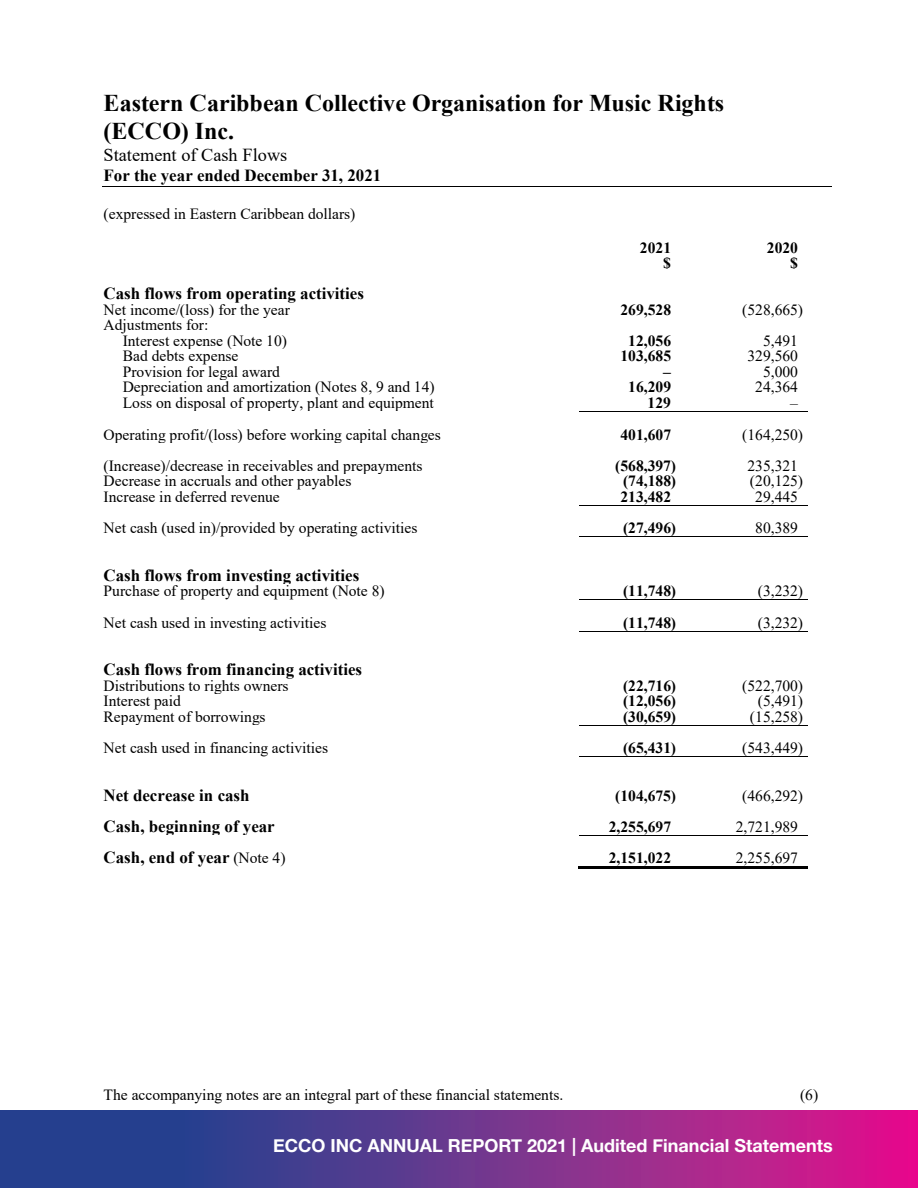
<style>
.page{position:relative;width:918px;height:1188px;background:#fff}
.page>*{position:absolute;margin:0;border:0;box-sizing:border-box;transform-origin:0 0}
.t1{font:700 24px/27.6px "Times New Roman";color:#000}
.t2{font:18.3px "Times New Roman";color:#000}
.t3{font:700 18px "Helvetica Neue";color:#fff}
.t4{font:700 16.95px "Times New Roman";color:#000}
.t5{font:15.6px/15.6px "Times New Roman";color:#000}
.t6{font:700 15.6px/15.5px "Times New Roman";color:#000;text-align:right}
.s1{font-weight:400;color:#fff}
.s2{font-weight:400;font-size:15.6px}
</style>
<div class="page">
<svg style="left:0;top:1110px;width:918px;height:78px;background:#6f328d"></svg>
<hr style="left:102px;top:186px;width:730px;height:1px;background:#000">
<hr style="left:580px;top:411px;width:101px;height:1px;background:#000">
<svg style="left:681px;top:411px;width:26px;height:1px"></svg>
<hr style="left:707px;top:411px;width:101px;height:1px;background:#000">
<hr style="left:580px;top:505px;width:101px;height:1px;background:#000">
<svg style="left:681px;top:505px;width:26px;height:1px"></svg>
<hr style="left:707px;top:505px;width:101px;height:1px;background:#000">
<hr style="left:580px;top:536px;width:101px;height:1px;background:#000">
<svg style="left:681px;top:536px;width:26px;height:1px"></svg>
<hr style="left:707px;top:536px;width:101px;height:1px;background:#000">
<hr style="left:580px;top:599px;width:101px;height:1px;background:#000">
<svg style="left:681px;top:599px;width:26px;height:1px"></svg>
<hr style="left:707px;top:599px;width:101px;height:1px;background:#000">
<hr style="left:580px;top:631px;width:101px;height:1px;background:#000">
<svg style="left:681px;top:631px;width:26px;height:1px"></svg>
<hr style="left:707px;top:631px;width:101px;height:1px;background:#000">
<hr style="left:580px;top:725px;width:101px;height:1px;background:#000">
<svg style="left:681px;top:725px;width:26px;height:1px"></svg>
<hr style="left:707px;top:725px;width:101px;height:1px;background:#000">
<hr style="left:580px;top:756px;width:101px;height:1px;background:#000">
<svg style="left:681px;top:756px;width:26px;height:1px"></svg>
<hr style="left:707px;top:756px;width:101px;height:1px;background:#000">
<hr style="left:580px;top:835px;width:101px;height:1px;background:#000">
<svg style="left:681px;top:835px;width:26px;height:1px"></svg>
<hr style="left:707px;top:835px;width:101px;height:1px;background:#000">
<hr style="left:579px;top:866px;width:102px;height:3px;background:#000">
<hr style="left:682px;top:866px;width:24px;height:3px;background:#000">
<hr style="left:708px;top:866px;width:100px;height:3px;background:#000">
<p class="t1" style="left:104px;top:89px;width:622px">Eastern Caribbean Collective Organisation for Music Rights (ECCO) Inc.</p>
<p class="t2" style="left:104px;top:142px;width:185px">Statement of Cash Flows</p>
<p class="t4" style="left:104px;top:163px;width:279px">For the year ended December 31, 2021</p>
<p class="t5" style="left:104px;top:205px;width:253px">(expressed in Eastern Caribbean dollars)</p>
<p class="t6" style="left:640px;top:239px;width:33px">2021 $</p>
<p class="t6" style="left:767px;top:239px;width:33px">2020 $</p>
<p class="t4" style="left:104px;top:281px;width:262px">Cash flows from operating activities</p>
<p class="t5" style="left:104px;top:301px;width:188px">Net income/(loss) for the year</p>
<p class="t6" style="left:621px;top:301px;width:70px">269,528 <span class="s1">3</span></p>
<p class="t5" style="left:742px;top:301px;width:62px">(528,665)</p>
<p class="t5" style="left:123px;top:317px;width:166px;text-indent:-19px">Adjustments for:<br>Interest expense (Note 10)</p>
<p class="t6" style="left:628px;top:332px;width:44px">12,056</p>
<p class="t5" style="left:763px;top:332px;width:37px">5,491</p>
<p class="t5" style="left:123px;top:348px;width:117px">Bad debts expense</p>
<p class="t6" style="left:621px;top:348px;width:52px">103,685</p>
<p class="t5" style="left:747px;top:348px;width:52px">329,560</p>
<p class="t5" style="left:123px;top:363px;width:159px">Provision for legal award</p>
<p class="t6" style="left:663px;top:363px;width:9px">–</p>
<p class="t5" style="left:763px;top:363px;width:37px">5,000</p>
<p class="t5" style="left:123px;top:379px;width:313px">Depreciation and amortization (Notes 8, 9 and 14)</p>
<p class="t6" style="left:628px;top:379px;width:44px">16,209</p>
<p class="t5" style="left:755px;top:379px;width:44px">24,364</p>
<p class="t5" style="left:123px;top:394px;width:313px">Loss on disposal of property, plant and equipment</p>
<p class="t6" style="left:648px;top:394px;width:25px">129</p>
<p class="t5" style="left:790px;top:394px;width:9px">–</p>
<p class="t5" style="left:104px;top:426px;width:339px">Operating profit/(loss) before working capital changes</p>
<p class="t6" style="left:621px;top:426px;width:78px">401,607 <span class="s1">11</span></p>
<p class="t5" style="left:742px;top:426px;width:62px">(164,250)</p>
<p class="t5" style="left:104px;top:457px;width:320px">(Increase)/decrease in receivables and prepayments</p>
<p class="t6" style="left:615px;top:457px;width:62px">(568,397)</p>
<p class="t5" style="left:747px;top:457px;width:52px">235,321</p>
<p class="t5" style="left:104px;top:473px;width:249px">Decrease in accruals and other payables</p>
<p class="t6" style="left:623px;top:473px;width:55px">(74,188)</p>
<p class="t5" style="left:750px;top:473px;width:55px">(20,125)</p>
<p class="t5" style="left:104px;top:488px;width:178px">Increase in deferred revenue</p>
<p class="t6" style="left:621px;top:488px;width:52px">213,482</p>
<p class="t5" style="left:755px;top:488px;width:44px">29,445</p>
<p class="t5" style="left:104px;top:520px;width:315px">Net cash (used in)/provided by operating activities</p>
<p class="t6" style="left:623px;top:520px;width:75px">(27,496) <span class="s1">17</span></p>
<p class="t5" style="left:755px;top:520px;width:44px">80,389</p>
<p class="t4" style="left:104px;top:563px;width:257px">Cash flows from investing activities</p>
<p class="t5" style="left:104px;top:583px;width:282px">Purchase of property and equipment (Note 8)</p>
<p class="t6" style="left:623px;top:583px;width:75px">(11,748) <span class="s1">21</span></p>
<p class="t5" style="left:758px;top:583px;width:47px">(3,232)</p>
<p class="t5" style="left:104px;top:614px;width:224px">Net cash used in investing activities</p>
<p class="t6" style="left:623px;top:614px;width:75px">(11,748) <span class="s1">25</span></p>
<p class="t5" style="left:758px;top:614px;width:47px">(3,232)</p>
<p class="t4" style="left:104px;top:657px;width:260px">Cash flows from financing activities</p>
<p class="t5" style="left:104px;top:677px;width:187px">Distributions to rights owners</p>
<p class="t6" style="left:623px;top:677px;width:75px">(22,716) <span class="s1">30</span></p>
<p class="t5" style="left:742px;top:677px;width:62px">(522,700)</p>
<p class="t5" style="left:104px;top:693px;width:79px">Interest paid</p>
<p class="t6" style="left:623px;top:693px;width:55px">(12,056)</p>
<p class="t5" style="left:758px;top:693px;width:47px">(5,491)</p>
<p class="t5" style="left:104px;top:708px;width:164px">Repayment of borrowings</p>
<p class="t6" style="left:623px;top:708px;width:55px">(30,659)</p>
<p class="t5" style="left:750px;top:708px;width:55px">(15,258)</p>
<p class="t5" style="left:104px;top:740px;width:226px">Net cash used in financing activities</p>
<p class="t6" style="left:623px;top:740px;width:55px">(65,431)</p>
<p class="t5" style="left:742px;top:740px;width:62px">(543,449)</p>
<p class="t4" style="left:104px;top:783px;width:147px">Net decrease in cash</p>
<p class="t6" style="left:615px;top:787px;width:62px">(104,675)</p>
<p class="t5" style="left:742px;top:787px;width:62px">(466,292)</p>
<p class="t4" style="left:104px;top:814px;width:173px">Cash, beginning of year</p>
<p class="t6" style="left:609px;top:818px;width:89px">2,255,697 <span class="s1">37</span></p>
<p class="t5" style="left:736px;top:818px;width:64px">2,721,989</p>
<p class="t4" style="left:104px;top:845px;width:183px">Cash, end of year <span class="s2">(Note 4)</span></p>
<p class="t6" style="left:609px;top:850px;width:64px">2,151,022</p>
<p class="t5" style="left:736px;top:850px;width:64px">2,255,697</p>
<p class="t5" style="left:104px;top:1086px;width:461px">The accompanying notes are an integral part of these financial statements.</p>
<p class="t5" style="left:800px;top:1086px;width:20px">(6)</p>
<p class="t3" style="left:273px;top:1132px;width:561px">ECCO INC ANNUAL REPORT 2021 | Audited Financial Statements</p>
</div>
